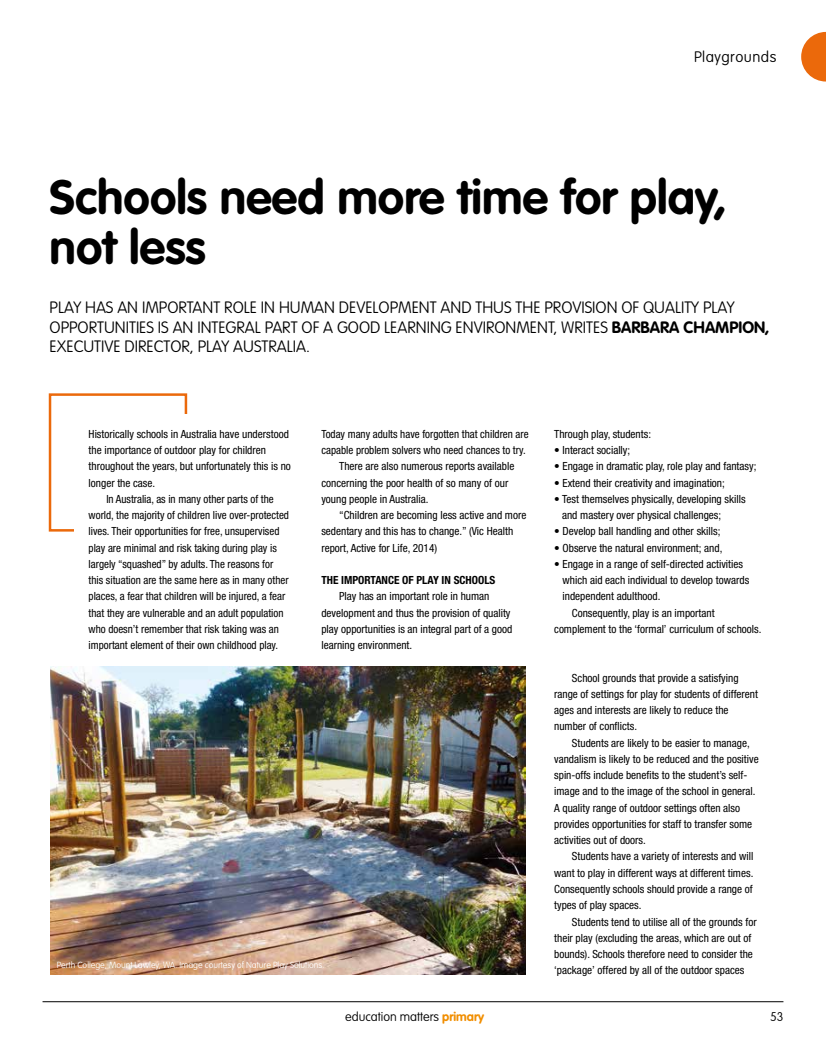
<style>
.page{position:relative;width:826px;height:1053px;background:#fff}
.page>*{position:absolute;margin:0;border:0;box-sizing:border-box;transform-origin:0 0}
.t1{font:700 47.5px/50px "VAG Rounded";color:#000}
.t2{font:100 16.25px/19.5px "VAG Rounded";color:#000}
.t3{font:100 15px "VAG Rounded";letter-spacing:.03em;color:#000}
.t4{font:100 12.5px "VAG Rounded";color:#000}
.t5{font:condensed 11.25px/16.2px "Helvetica Neue";color:#000}
.t6{font:700 condensed 11.25px "Helvetica Neue";color:#000}
.t7{font:100 8.75px "VAG Rounded";color:#fff}
.s1{font-weight:700}
.s2{font-weight:700;color:#f18e00}
</style>
<div class="page">
<hr style="left:43px;top:1001px;width:740px;height:1px;background:#000">
<svg style="left:801px;top:32px;width:25px;height:49px"></svg>
<svg style="left:48px;top:393px;width:140px;height:139px"></svg>
<div style="left:74px;top:414px;width:702px;height:575px;background:#fff"></div>
<img style="left:51px;top:666px;width:475px;height:308px">
<h3 class="t3" style="left:694px;top:48px;width:84px">Playgrounds</h3>
<h1 class="t1" style="left:50px;top:172px;width:679px">Schools need more time for play, not less</h1>
<h2 class="t2" style="left:50px;top:298px;width:721px">PLAY HAS AN IMPORTANT ROLE IN HUMAN DEVELOPMENT AND THUS THE PROVISION OF QUALITY PLAY<br>OPPORTUNITIES IS AN INTEGRAL PART OF A GOOD LEARNING ENVIRONMENT, WRITES <span class="s1">BARBARA CHAMPION,<br></span>EXECUTIVE DIRECTOR, PLAY AUSTRALIA.</h2>
<p class="t5" style="left:89px;top:425px;width:202px">Historically schools in Australia have understood</p>
<p class="t5" style="left:89px;top:442px;width:179px">the importance of outdoor play for children</p>
<p class="t5" style="left:89px;top:458px;width:204px">throughout the years, but unfortunately this is no</p>
<p class="t5" style="left:89px;top:474px;width:68px">longer the case.</p>
<p class="t5" style="left:106px;top:490px;width:169px">In Australia, as in many other parts of the</p>
<p class="t5" style="left:89px;top:507px;width:202px">world, the majority of children live over-protected</p>
<p class="t5" style="left:89px;top:523px;width:192px">lives. Their opportunities for free, unsupervised</p>
<p class="t5" style="left:89px;top:539px;width:190px">play are minimal and risk taking during play is</p>
<p class="t5" style="left:89px;top:555px;width:186px">largely “squashed” by adults. The reasons for</p>
<p class="t5" style="left:89px;top:572px;width:201px">this situation are the same here as in many other</p>
<p class="t5" style="left:89px;top:588px;width:198px">places, a fear that children will be injured, a fear</p>
<p class="t5" style="left:89px;top:604px;width:196px">that they are vulnerable and an adult population</p>
<p class="t5" style="left:89px;top:620px;width:192px">who doesn’t remember that risk taking was an</p>
<p class="t5" style="left:89px;top:637px;width:191px">important element of their own childhood play.</p>
<p class="t5" style="left:321px;top:425px;width:209px">Today many adults have forgotten that children are</p>
<p class="t5" style="left:321px;top:442px;width:206px">capable problem solvers who need chances to try.</p>
<p class="t5" style="left:339px;top:458px;width:177px">There are also numerous reports available</p>
<p class="t5" style="left:321px;top:474px;width:188px">concerning the poor health of so many of our</p>
<p class="t5" style="left:321px;top:490px;width:109px">young people in Australia.</p>
<p class="t5" style="left:339px;top:507px;width:189px">“Children are becoming less active and more</p>
<p class="t5" style="left:321px;top:523px;width:193px">sedentary and this has to change.” (Vic Health</p>
<p class="t5" style="left:321px;top:539px;width:117px">report, Active for Life, 2014)</p>
<p class="t6" style="left:321px;top:573px;width:175px">THE IMPORTANCE OF PLAY IN SCHOOLS</p>
<p class="t5" style="left:321px;top:588px;width:192px;text-indent:18px">Play has an important role in human development and thus the provision of quality play opportunities is an integral part of a good learning environment.</p>
<p class="t7" style="left:57px;top:959px;width:269px">Perth College, Mount Lawley, WA. Image courtesy of Nature Play Solutions.</p>
<p class="t5" style="left:554px;top:425px;width:98px">Through play, students:</p>
<p class="t5" style="left:554px;top:442px;width:77px">• Interact socially;</p>
<p class="t5" style="left:554px;top:458px;width:204px">• Engage in dramatic play, role play and fantasy;</p>
<p class="t5" style="left:554px;top:474px;width:172px">• Extend their creativity and imagination;</p>
<p class="t5" style="left:562px;top:490px;width:185px;text-indent:-8px">• Test themselves physically, developing skills and mastery over physical challenges;</p>
<p class="t5" style="left:554px;top:523px;width:168px">• Develop ball handling and other skills;</p>
<p class="t5" style="left:554px;top:539px;width:170px">• Observe the natural environment; and,</p>
<p class="t5" style="left:554px;top:555px;width:190px">• Engage in a range of self-directed activities</p>
<p class="t5" style="left:562px;top:572px;width:188px">which aid each individual to develop towards</p>
<p class="t5" style="left:562px;top:588px;width:99px">independent adulthood.</p>
<p class="t5" style="left:572px;top:604px;width:144px">Consequently, play is an important</p>
<p class="t5" style="left:554px;top:620px;width:209px">complement to the ‘formal’ curriculum of schools.</p>
<p class="t5" style="left:554px;top:669px;width:205px;text-indent:18px">School grounds that provide a satisfying range of settings for play for students of different ages and interests are likely to reduce the number of conflicts.</p>
<p class="t5" style="left:554px;top:734px;width:206px;text-indent:18px">Students are likely to be easier to manage, vandalism is likely to be reduced and the positive spin-offs include benefits to the student’s self&shy;image and to the image of the school in general.<br>A quality range of outdoor settings often also provides opportunities for staff to transfer some activities out of doors.</p>
<p class="t5" style="left:554px;top:848px;width:201px;text-align:justify;text-indent:18px">Students have a variety of interests and will want to play in different ways at different times.<br>Consequently schools should provide a range of types of play spaces.</p>
<p class="t5" style="left:554px;top:913px;width:204px;text-indent:18px">Students tend to utilise all of the grounds for their play (excluding the areas, which are out of bounds). Schools therefore need to consider the ‘package’ offered by all of the outdoor spaces</p>
<p class="t4" style="left:345px;top:1009px;width:141px">education matters <span class="s2">primary</span></p>
<p class="t4" style="left:770px;top:1009px;width:15px">53</p>
</div>
